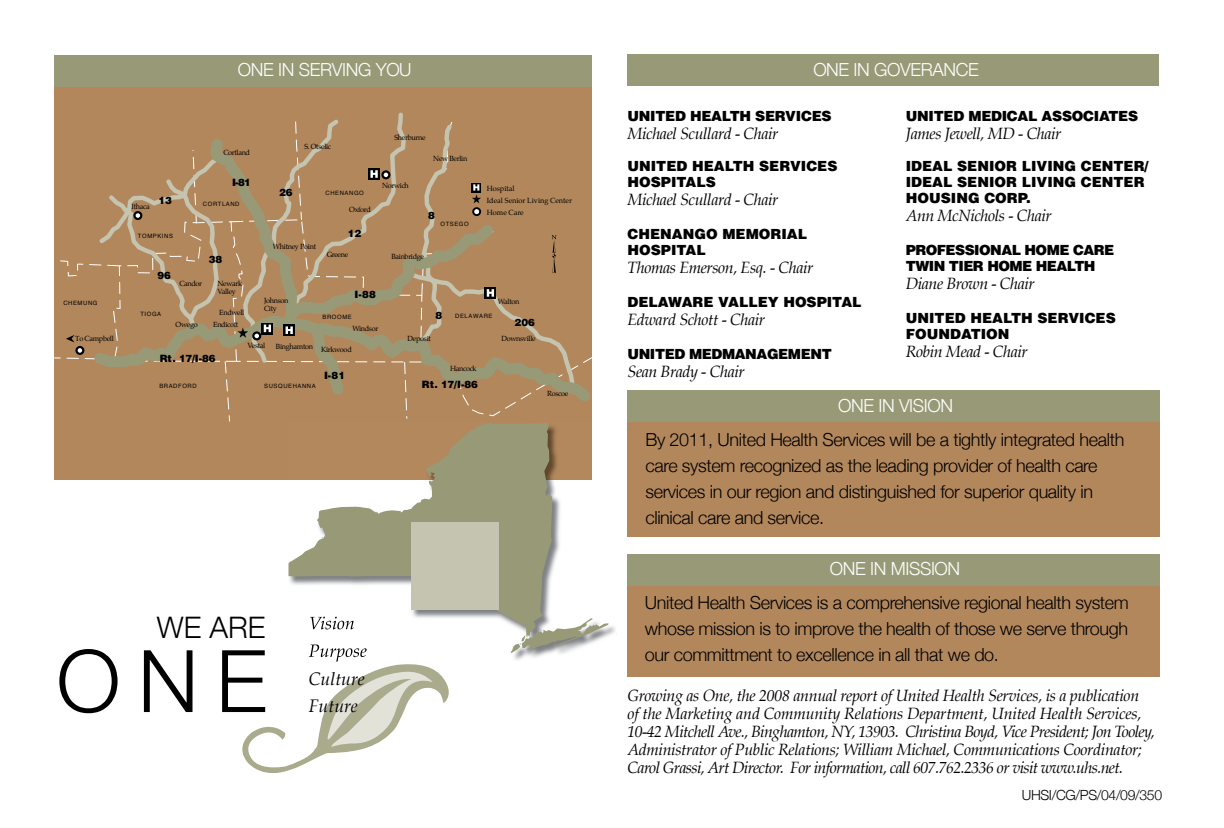
<style>
.page{position:relative;width:1224px;height:828px;background:#fff}
.page>*{position:absolute;margin:0;border:0;box-sizing:border-box;transform-origin:0 0}
.t1{font:300 86.4px "Helvetica Neue";color:#000}
.t2{font:300 29.6px "Helvetica Neue";color:#000}
.t3{font:300 18px/26px "Helvetica Neue";letter-spacing:-.02em;color:#000}
.t4{font:300 18px "Helvetica Neue";letter-spacing:-.02em;color:#fff}
.t5{font:italic 17.8px/27.6px "Palatino";color:#000}
.t6{font:italic 16px/18px "Palatino";letter-spacing:-.025em;color:#000}
.t7{font:900 14px/16px "Helvetica";color:#000}
.t8{font:900 14px "Helvetica";letter-spacing:-.02em;color:#000}
.t9{font:900 14px/16px "Helvetica";letter-spacing:-.04em;color:#000}
.t10{font:300 14px "Helvetica Neue";letter-spacing:-.025em;color:#000}
.t11{font:900 14px "Helvetica";letter-spacing:-.03em;color:#000}
.t12{font:900 10.2px "Helvetica";color:#000}
.t13{font:7.4px/7.6px "Palatino";letter-spacing:-.045em;color:#000}
.t14{font:7.4px/11.8px "Palatino";color:#000}
.t15{font:6px "Helvetica";letter-spacing:.1em;color:#000}
</style>
<div class="page">
<div style="left:54px;top:85px;width:538px;height:395px;background:#b2875c"></div>
<svg style="left:54px;top:121px;width:538px;height:301px"></svg>
<div style="left:628px;top:421px;width:532px;height:115px;background:#b2875c"></div>
<div style="left:628px;top:390px;width:532px;height:32px;background:#989a77"></div>
<div style="left:628px;top:54px;width:531px;height:32px;background:#989a77"></div>
<div style="left:628px;top:582px;width:532px;height:95px;background:#b2875c"></div>
<div style="left:628px;top:554px;width:532px;height:32px;background:#989a77"></div>
<div style="left:54px;top:55px;width:538px;height:32px;background:#989a77"></div>
<svg style="left:242px;top:664px;width:207px;height:109px"></svg>
<img style="left:288px;top:480px;width:329px;height:180px">
<img style="left:552px;top:426px;width:5px;height:54px">
<img style="left:309px;top:645px;width:58px;height:16px">
<svg style="left:511px;top:618px;width:98px;height:35px"></svg>
<svg style="left:289px;top:423px;width:263px;height:214px"></svg>
<div style="left:411px;top:522px;width:87px;height:88px;background:#c4c4b0"></div>
<p class="t4" style="left:238px;top:59px;width:175px">one in serVing You</p>
<p class="t13" style="left:132px;top:203px;width:20px">Ithaca</p>
<p class="t13" style="left:223px;top:149px;width:28px">Cortland</p>
<p class="t13" style="left:304px;top:142px;width:28px">S. Otselic</p>
<p class="t13" style="left:394px;top:133px;width:33px">Sherburne</p>
<p class="t13" style="left:433px;top:154px;width:36px">New Berlin</p>
<p class="t12" style="left:232px;top:176px;width:20px">I-81</p>
<p class="t13" style="left:382px;top:181px;width:28px">Norwich</p>
<p class="t12" style="left:158px;top:193px;width:15px">13</p>
<p class="t14" style="left:487px;top:183px;width:87px">Hospital<br>Ideal Senior Living Center<br>Home Care</p>
<p class="t12" style="left:279px;top:186px;width:15px">26</p>
<p class="t15" style="left:326px;top:188px;width:40px">CHENANGO</p>
<p class="t15" style="left:203px;top:200px;width:38px">CORTLAND</p>
<p class="t13" style="left:349px;top:206px;width:23px">Oxford</p>
<p class="t12" style="left:428px;top:209px;width:8px">8</p>
<p class="t15" style="left:441px;top:219px;width:30px">OTSEGO</p>
<p class="t15" style="left:63px;top:298px;width:36px">CHEMUNG</p>
<p class="t13" style="left:75px;top:335px;width:40px">To Campbell</p>
<p class="t15" style="left:138px;top:231px;width:36px">TOMPKINS</p>
<p class="t12" style="left:209px;top:252px;width:15px">38</p>
<p class="t12" style="left:158px;top:269px;width:15px">96</p>
<p class="t13" style="left:179px;top:279px;width:24px">Candor</p>
<p class="t13" style="left:217px;top:280px;width:26px">Newark<br>Valley</p>
<p class="t13" style="left:176px;top:321px;width:24px">Owego</p>
<p class="t13" style="left:213px;top:321px;width:27px">Endicott</p>
<p class="t13" style="left:219px;top:309px;width:27px">Endwell</p>
<p class="t15" style="left:140px;top:310px;width:22px">TIOGA</p>
<p class="t13" style="left:273px;top:243px;width:45px">Whitney Point</p>
<p class="t12" style="left:348px;top:227px;width:15px">12</p>
<p class="t13" style="left:327px;top:250px;width:23px">Greene</p>
<p class="t13" style="left:264px;top:297px;width:26px">Johnson<br>City</p>
<p class="t12" style="left:355px;top:288px;width:23px">I-88</p>
<p class="t15" style="left:323px;top:312px;width:31px">BROOME</p>
<p class="t13" style="left:352px;top:325px;width:27px">Windsor</p>
<p class="t12" style="left:160px;top:352px;width:58px">Rt. 17/I-86</p>
<p class="t15" style="left:159px;top:381px;width:39px">BRADFORD</p>
<p class="t13" style="left:248px;top:341px;width:19px">Vestal</p>
<p class="t13" style="left:276px;top:342px;width:39px">Binghamton</p>
<p class="t13" style="left:321px;top:346px;width:32px">Kirkwood</p>
<p class="t12" style="left:324px;top:369px;width:23px">I-81</p>
<p class="t15" style="left:264px;top:381px;width:53px">SUSQUEHANNA</p>
<p class="t13" style="left:391px;top:253px;width:34px">Bainbridge</p>
<p class="t12" style="left:435px;top:309px;width:8px">8</p>
<p class="t13" style="left:408px;top:334px;width:25px">Deposit</p>
<p class="t13" style="left:498px;top:297px;width:23px">Walton</p>
<p class="t13" style="left:501px;top:335px;width:36px">Downsville</p>
<p class="t15" style="left:455px;top:312px;width:39px">DELAWARE</p>
<p class="t12" style="left:515px;top:315px;width:22px">206</p>
<p class="t13" style="left:450px;top:365px;width:28px">Hancock</p>
<p class="t12" style="left:422px;top:378px;width:58px">Rt. 17/I-86</p>
<p class="t13" style="left:547px;top:389px;width:23px">Roscoe</p>
<h2 class="t2" style="left:157px;top:610px;width:110px">We Are</h2>
<h1 class="t1" style="left:56px;top:628px;width:212px">one</h1>
<p class="t5" style="left:309px;top:665px;width:58px">Culture<br>Future</p>
<p class="t4" style="left:813px;top:58px;width:167px">one in goVerAnCe</p>
<p class="t8" style="left:906px;top:107px;width:234px">UNITED MEDICAL ASSOCIATES</p>
<p class="t6" style="left:906px;top:125px;width:157px">James Jewell, MD - Chair</p>
<p class="t7" style="left:906px;top:158px;width:244px">IDEAL SENIOR LIVING CENTER/<br>IDEAL SENIOR LIVING CENTER<br>HOUSING CORP.</p>
<p class="t6" style="left:906px;top:207px;width:147px">Ann McNichols - Chair</p>
<p class="t9" style="left:906px;top:242px;width:210px">PROFESSIONAL HOME CARE<br>TWIN TIER HOME HEALTH</p>
<p class="t6" style="left:906px;top:275px;width:130px">Diane Brown - Chair</p>
<p class="t7" style="left:906px;top:310px;width:211px">UNITED HEALTH SERVICES<br>FOUNDATION</p>
<p class="t6" style="left:906px;top:343px;width:123px">Robin Mead - Chair</p>
<p class="t8" style="left:628px;top:107px;width:206px">UNITED HEALTH SERVICES</p>
<p class="t6" style="left:628px;top:125px;width:152px">Michael Scullard - Chair</p>
<p class="t7" style="left:628px;top:158px;width:211px">UNITED HEALTH SERVICES<br>HOSPITALS</p>
<p class="t6" style="left:628px;top:191px;width:152px">Michael Scullard - Chair</p>
<p class="t7" style="left:628px;top:226px;width:181px">CHENANGO MEMORIAL<br>HOSPITAL</p>
<p class="t6" style="left:628px;top:259px;width:187px">Thomas Emerson, Esq. - Chair</p>
<p class="t7" style="left:628px;top:294px;width:236px">DELAWARE VALLEY HOSPITAL</p>
<p class="t6" style="left:628px;top:311px;width:139px">Edward Schott - Chair</p>
<p class="t11" style="left:628px;top:345px;width:206px">UNITED MEDMANAGEMENT</p>
<p class="t6" style="left:628px;top:363px;width:119px">Sean Brady - Chair</p>
<p class="t4" style="left:838px;top:394px;width:117px">one in Vision</p>
<p class="t3" style="left:645px;top:426px;width:481px">By 2011, united Health services will be a tightly integrated health care system recognized as the leading provider of health care services in our region and distinguished for superior quality in clinical care and service.</p>
<p class="t4" style="left:830px;top:558px;width:132px">one in Mission</p>
<p class="t3" style="left:645px;top:589px;width:486px;text-align:justify">united Health services is a comprehensive regional health system whose mission is to improve the health of those we serve through our committment to excellence in all that we do.</p>
<p class="t6" style="left:628px;top:686px;width:529px">Growing as One, the 2008 annual report of United Health Services, is a publication<br>of the Marketing and Community Relations Department, United Health Services, 10-42 Mitchell Ave., Binghamton, NY, 13903. Christina Boyd, Vice President; Jon Tooley, Administrator of Public Relations; William Michael, Communications Coordinator; Carol Grassi, Art Director. For information, call 607.762.2336 or visit www.uhs.net.</p>
<p class="t10" style="left:1022px;top:786px;width:142px">uHsi/Cg/ps/04/09/350</p>
</div>
